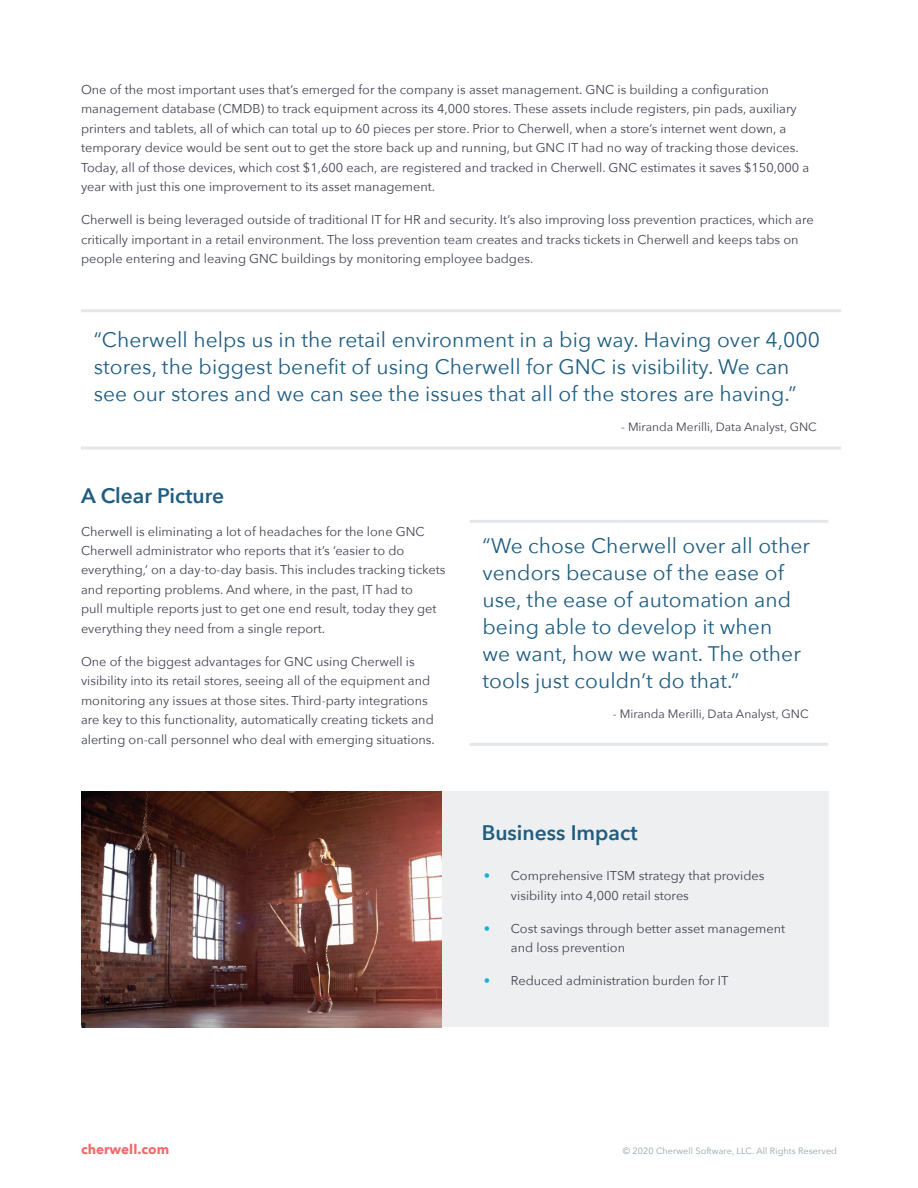
<style>
.page{position:relative;width:918px;height:1188px;background:#fff}
.page>*{position:absolute;margin:0;border:0;box-sizing:border-box;transform-origin:0 0}
.t1{font:21px/27px "Avenir Next";letter-spacing:.005em;color:#1f5d81}
.t2{font:600 21px "Avenir Next";color:#1f5d81}
.t3{font:700 13.5px "Avenir Next";color:#f16a6a}
.t4{font:12.75px/19.5px "Avenir Next";color:#404251}
.t5{font:12px "Avenir Next";color:#404251}
.t6{font:9px "Avenir Next";letter-spacing:.01em;color:#90a3ad}
.s1{color:#1aaedd}
</style>
<div class="page">
<div style="left:81px;top:791px;width:747px;height:236px;background:#edeff1"></div>
<hr style="left:81px;top:309px;width:760px;height:3px;background:#e4e7e9">
<hr style="left:81px;top:447px;width:760px;height:3px;background:#e4e7e9">
<hr style="left:470px;top:520px;width:358px;height:3px;background:#e4e7e9">
<hr style="left:470px;top:743px;width:358px;height:3px;background:#e4e7e9">
<img style="left:81px;top:792px;width:361px;height:235px">
<p class="t4" style="left:81px;top:79px;width:730px">One of the most important uses that’s emerged for the company is asset management. GNC is building a configuration management database (CMDB) to track equipment across its 4,000 stores. These assets include registers, pin pads, auxiliary printers and tablets, all of which can total up to 60 pieces per store. Prior to Cherwell, when a store’s internet went down, a temporary device would be sent out to get the store back up and running, but GNC IT had no way of tracking those devices.<br>Today, all of those devices, which cost $1,600 each, are registered and tracked in Cherwell. GNC estimates it saves $150,000 a year with just this one improvement to its asset management.</p>
<p class="t4" style="left:81px;top:209px;width:734px">Cherwell is being leveraged outside of traditional IT for HR and security. It’s also improving loss prevention practices, which are critically important in a retail environment. The loss prevention team creates and tracks tickets in Cherwell and keeps tabs on people entering and leaving GNC buildings by monitoring employee badges.</p>
<h1 class="t1" style="left:94px;top:326px;width:728px">“Cherwell helps us in the retail environment in a big way. Having over 4,000 stores, the biggest benefit of using Cherwell for GNC is visibility. We can see our stores and we can see the issues that all of the stores are having.”</h1>
<p class="t5" style="left:621px;top:416px;width:197px">- Miranda Merilli, Data Analyst, GNC</p>
<h1 class="t2" style="left:81px;top:477px;width:145px">A Clear Picture</h1>
<p class="t4" style="left:81px;top:521px;width:366px">Cherwell is eliminating a lot of headaches for the lone GNC Cherwell administrator who reports that it’s ‘easier to do everything,’ on a day-to-day basis. This includes tracking tickets and reporting problems. And where, in the past, IT had to<br>pull multiple reports just to get one end result, today they get everything they need from a single report.</p>
<p class="t4" style="left:81px;top:651px;width:355px">One of the biggest advantages for GNC using Cherwell is visibility into its retail stores, seeing all of the equipment and monitoring any issues at those sites. Third-party integrations are key to this functionality, automatically creating tickets and alerting on-call personnel who deal with emerging situations.</p>
<h1 class="t1" style="left:482px;top:532px;width:329px">“We chose Cherwell over all other vendors because of the ease of use, the ease of automation and being able to develop it when<br>we want, how we want. The other tools just couldn’t do that.”</h1>
<p class="t5" style="left:613px;top:704px;width:197px">- Miranda Merilli, Data Analyst, GNC</p>
<h1 class="t2" style="left:482px;top:815px;width:157px">Business Impact</h1>
<p class="t4" style="left:511px;top:865px;width:255px;text-indent:-27px"><span class="s1">•</span> Comprehensive ITSM strategy that provides visibility into 4,000 retail stores</p>
<p class="t4" style="left:511px;top:918px;width:276px;text-indent:-27px"><span class="s1">•</span> Cost savings through better asset management and loss prevention</p>
<p class="t4" style="left:484px;top:970px;width:246px"><span class="s1">•</span> Reduced administration burden for IT</p>
<p class="t3" style="left:81px;top:1138px;width:90px">cherwell.com</p>
<p class="t6" style="left:623px;top:1143px;width:216px">© 2020 Cherwell Software, LLC. All Rights Reserved</p>
</div>
